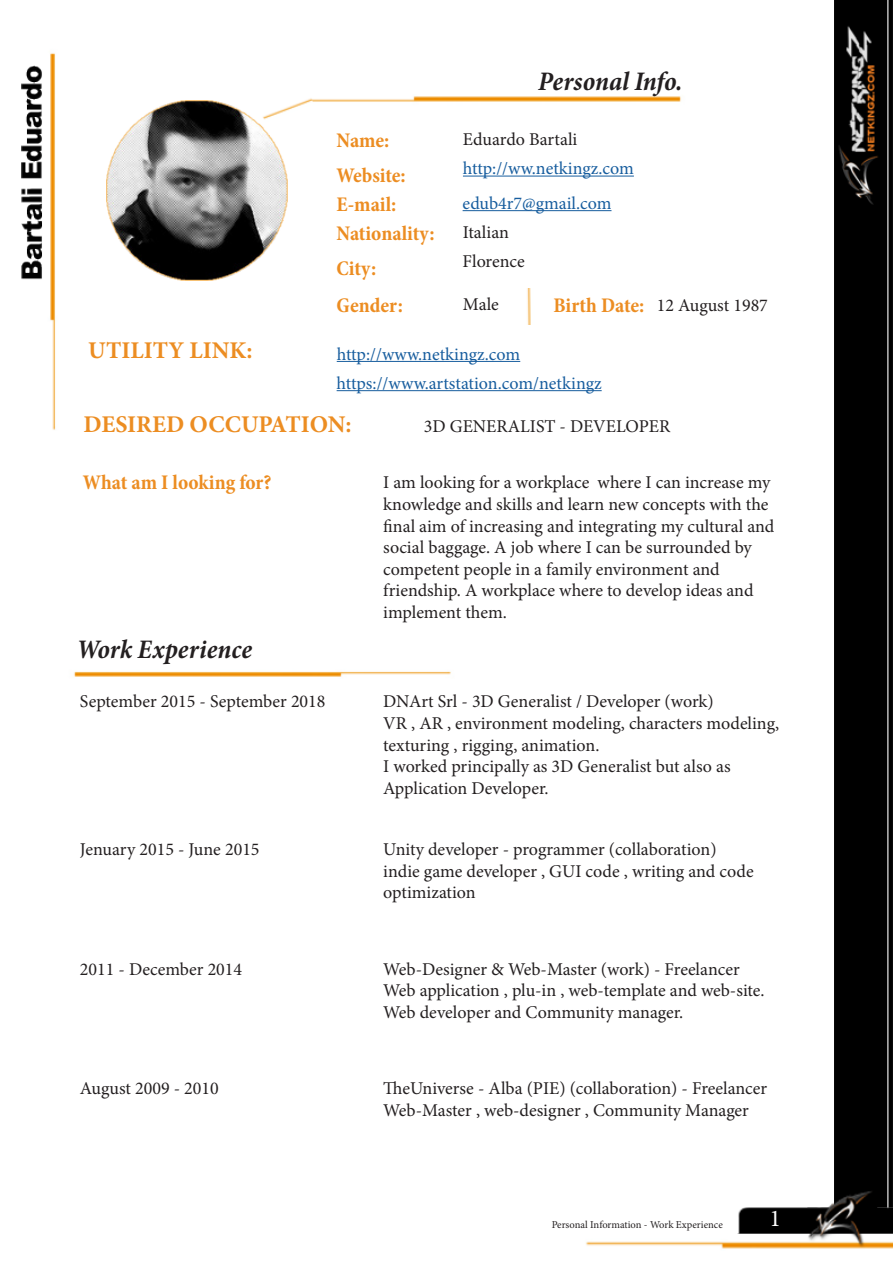
<style>
.page{position:relative;width:893px;height:1263px;background:#fff}
.page>*{position:absolute;margin:0;border:0;box-sizing:border-box;transform-origin:0 0}
.t1{font:italic 700 condensed 27px "Minion Pro";color:#231f20}
.t2{font:700 24px "Minion Pro";color:#ec8d22}
.t3{font:24px "Minion Pro";color:#fff}
.t4{font:700 condensed 21px "Minion Pro";letter-spacing:-.005em;color:#ec8d22}
.t5{font:18px/21.6px "Minion Pro";color:#231f20}
.t6{font:18px "Minion Pro";color:#175d9e}
.t7{font:10.5px "Minion Pro";color:#231f20}
</style>
<div class="page">
<img style="left:22px;top:53px;width:34px;height:377px">
<img style="left:834px;top:0;width:59px;height:1191px">
<img style="left:586px;top:1191px;width:307px;height:58px">
<img style="left:106px;top:100px;width:181px;height:180px">
<img style="left:314px;top:96px;width:367px;height:6px">
<img style="left:260px;top:98px;width:54px;height:27px">
<hr style="left:463px;top:176px;width:171px;height:1px;background:#175d9e">
<hr style="left:463px;top:210px;width:148px;height:1px;background:#175d9e">
<img style="left:527px;top:289px;width:4px;height:36px">
<hr style="left:337px;top:361px;width:183px;height:1px;background:#175d9e">
<hr style="left:337px;top:390px;width:265px;height:1px;background:#175d9e">
<img style="left:74px;top:671px;width:377px;height:6px">
<p class="t1" style="left:538px;top:63px;width:145px">Personal Info.</p>
<p class="t5" style="left:463px;top:129px;width:116px">Eduardo Bartali</p>
<p class="t6" style="left:463px;top:156px;width:172px">http://ww.netkingz.com</p>
<p class="t6" style="left:463px;top:191px;width:150px">edub4r7@gmail.com</p>
<p class="t5" style="left:463px;top:222px;width:48px">Italian</p>
<p class="t5" style="left:463px;top:251px;width:64px">Florence</p>
<p class="t5" style="left:463px;top:294px;width:37px">Male</p>
<p class="t5" style="left:657px;top:294px;width:113px">12 August 1987</p>
<p class="t4" style="left:337px;top:126px;width:54px">Name:</p>
<p class="t4" style="left:337px;top:161px;width:71px">Website:</p>
<p class="t4" style="left:337px;top:190px;width:61px">E-mail:</p>
<p class="t4" style="left:337px;top:219px;width:99px">Nationality:</p>
<p class="t4" style="left:337px;top:254px;width:41px">City:</p>
<p class="t4" style="left:337px;top:291px;width:68px">Gender:</p>
<p class="t4" style="left:554px;top:291px;width:92px">Birth Date:</p>
<p class="t2" style="left:88px;top:334px;width:166px">UTILITY LINK:</p>
<p class="t6" style="left:337px;top:342px;width:185px">http://www.netkingz.com</p>
<p class="t6" style="left:337px;top:371px;width:267px">https://www.artstation.com/netkingz</p>
<p class="t2" style="left:83px;top:407px;width:270px">DESIRED OCCUPATION:</p>
<p class="t5" style="left:424px;top:416px;width:248px">3D GENERALIST - DEVELOPER</p>
<p class="t4" style="left:83px;top:468px;width:190px">What am I looking for?</p>
<p class="t5" style="left:383px;top:472px;width:393px">I am looking for a workplace where I can increase my knowledge and skills and learn new concepts with the final aim of increasing and integrating my cultural and social baggage. A job where I can be surrounded by</p>
<p class="t5" style="left:383px;top:558px;width:338px">competent people in a family environment and</p>
<p class="t5" style="left:383px;top:580px;width:372px">friendship. A workplace where to develop ideas and implement them.</p>
<p class="t1" style="left:76px;top:630px;width:177px">Work Experience</p>
<p class="t5" style="left:80px;top:691px;width:247px">September 2015 - September 2018</p>
<p class="t5" style="left:383px;top:691px;width:332px">DNArt Srl - 3D Generalist / Developer (work)</p>
<p class="t5" style="left:383px;top:712px;width:397px">VR , AR , environment modeling, characters modeling,</p>
<p class="t5" style="left:383px;top:734px;width:218px">texturing , rigging, animation.</p>
<p class="t5" style="left:383px;top:756px;width:349px">I worked principally as 3D Generalist but also as</p>
<p class="t5" style="left:383px;top:777px;width:167px">Application Developer.</p>
<p class="t5" style="left:80px;top:838px;width:181px">Jenuary 2015 - June 2015</p>
<p class="t5" style="left:383px;top:838px;width:335px">Unity developer - programmer (collaboration)</p>
<p class="t5" style="left:383px;top:860px;width:372px">indie game developer , GUI code , writing and code optimization</p>
<p class="t5" style="left:80px;top:958px;width:164px">2011 - December 2014</p>
<p class="t5" style="left:383px;top:958px;width:358px">Web-Designer &amp; Web-Master (work) - Freelancer</p>
<p class="t5" style="left:383px;top:980px;width:383px">Web application , plu-in , web-template and web-site.</p>
<p class="t5" style="left:383px;top:1001px;width:302px">Web developer and Community manager.</p>
<p class="t5" style="left:80px;top:1077px;width:140px">August 2009 - 2010</p>
<p class="t5" style="left:383px;top:1077px;width:385px">TheUniverse - Alba (PIE) (collaboration) - Freelancer</p>
<p class="t5" style="left:383px;top:1099px;width:367px">Web-Master , web-designer , Community Manager</p>
<p class="t7" style="left:552px;top:1218px;width:173px">Personal Information - Work Experience</p>
<p class="t3" style="left:770px;top:1203px;width:13px">1</p>
</div>
